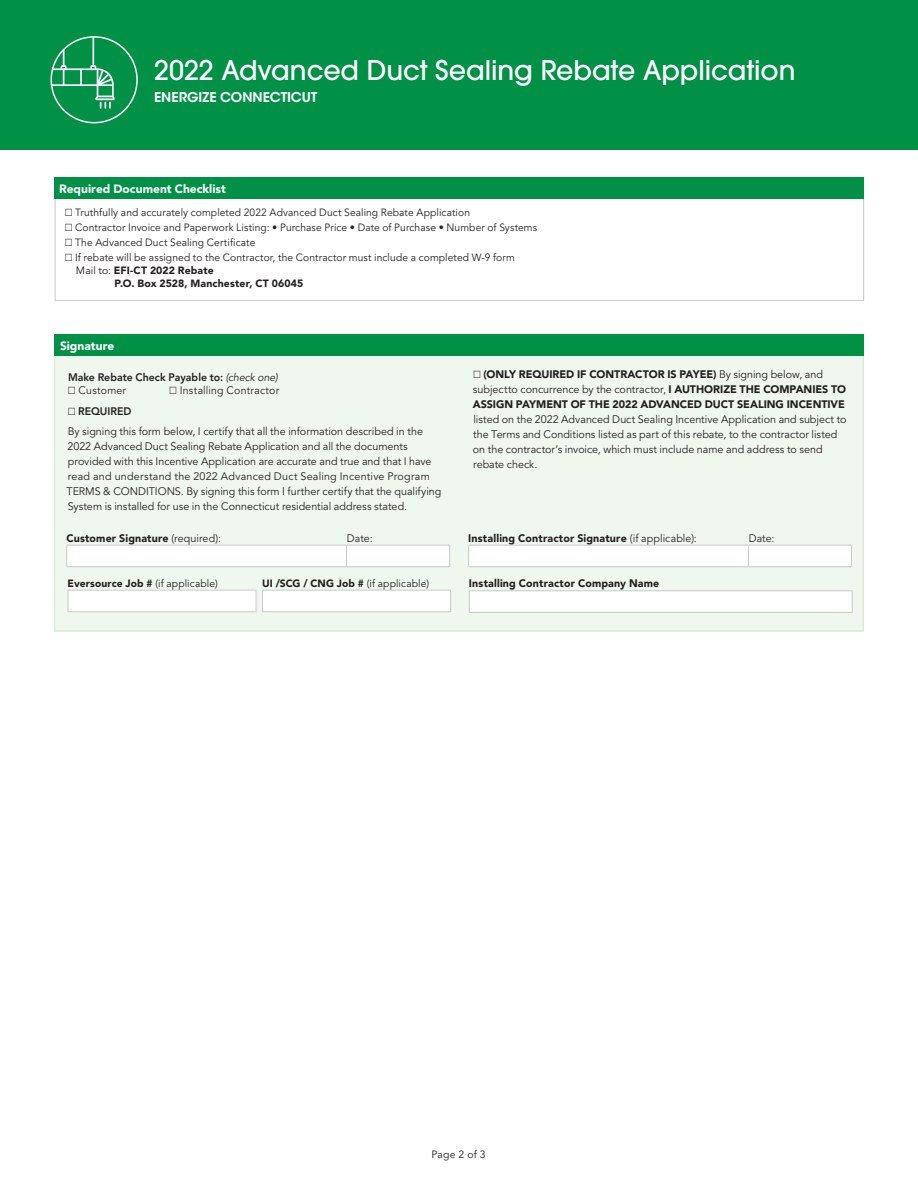
<style>
.page{position:relative;width:918px;height:1188px;background:#fff}
.page>*{position:absolute;margin:0;border:0;box-sizing:border-box;transform-origin:0 0}
.t1{font:500 27px "ITC Avant Garde Pro";letter-spacing:-.005em;color:#fff}
.t2{font:600 13.5px "ITC Avant Garde Std";letter-spacing:-.005em;color:#fff}
.t3{font:900 12px "Avenir LT Std";color:#fff}
.t4{font:10.8px/15px "Avenir LT Std";color:#231f20}
.t5{font:900 10.8px/15px "Avenir LT Std";letter-spacing:.005em;color:#231f20}
.t6{font:800 10.8px "Avenir LT Std";color:#231f20}
.t7{font:10.8px "Avenir LT Std";letter-spacing:.02em;color:#231f20}
.t8{font:10.5px "Avenir LT Std";letter-spacing:.01em;color:#231f20}
.t9{font:900 10.5px "Avenir LT Std";letter-spacing:.01em;color:#231f20}
.s1{font-weight:400}
.s2{font-weight:400;font-style:italic}
.s3{font-weight:800}
</style>
<div class="page">
<div style="left:0;top:0;width:918px;height:150px;background:#009147"></div>
<div style="left:54px;top:355px;width:809px;height:276px;background:#f0f7ee"></div>
<div style="left:54px;top:354px;width:810px;height:278px;border:2px solid #d9ecd4"></div>
<div style="left:54px;top:335px;width:810px;height:21px;background:#009147"></div>
<div style="left:66px;top:545px;width:384px;height:21px;background:#fff"></div>
<hr style="left:66px;top:566px;width:281px;height:1px;background:#c7c9cb">
<hr style="left:347px;top:566px;width:103px;height:1px;background:#c7c9cb">
<div style="left:468px;top:545px;width:384px;height:21px;background:#fff"></div>
<hr style="left:468px;top:566px;width:280px;height:1px;background:#c7c9cb">
<hr style="left:748px;top:566px;width:104px;height:1px;background:#c7c9cb">
<div style="left:469px;top:591px;width:383px;height:21px;background:#fff"></div>
<hr style="left:469px;top:590px;width:384px;height:1px;background:#c7c9cb">
<svg style="left:469px;top:591px;width:1px;height:21px"></svg>
<svg style="left:852px;top:591px;width:1px;height:21px"></svg>
<hr style="left:469px;top:612px;width:384px;height:1px;background:#c7c9cb">
<div style="left:55px;top:197px;width:809px;height:104px;border:1px solid #c7c9cb"></div>
<div style="left:55px;top:178px;width:809px;height:21px;background:#009147"></div>
<div style="left:68px;top:590px;width:188px;height:22px;background:#fff"></div>
<hr style="left:68px;top:590px;width:188px;height:1px;background:#c7c9cb">
<svg style="left:68px;top:591px;width:1px;height:20px"></svg>
<hr style="left:68px;top:611px;width:188px;height:1px;background:#c7c9cb">
<div style="left:262px;top:590px;width:189px;height:22px;background:#fff"></div>
<hr style="left:262px;top:590px;width:189px;height:1px;background:#c7c9cb">
<svg style="left:256px;top:591px;width:7px;height:20px"></svg>
<svg style="left:450px;top:591px;width:1px;height:20px"></svg>
<hr style="left:262px;top:611px;width:189px;height:1px;background:#c7c9cb">
<div style="left:50px;top:36px;width:88px;height:87px;border:2px solid #fff;border-radius:50%"></div>
<svg style="left:52px;top:37px;width:63px;height:72px"></svg>
<h1 class="t1" style="left:154px;top:53px;width:643px">2022 Advanced Duct Sealing Rebate Application</h1>
<p class="t2" style="left:154px;top:88px;width:165px">ENERGIZE CONNECTICUT</p>
<p class="t3" style="left:59px;top:182px;width:168px">Required Document Checklist</p>
<p class="t8" style="left:65px;top:206px;width:407px">◻ Truthfully and accurately completed 2022 Advanced Duct Sealing Rebate Application</p>
<p class="t8" style="left:65px;top:221px;width:474px">◻ Contractor Invoice and Paperwork Listing: • Purchase Price • Date of Purchase • Number of Systems</p>
<p class="t8" style="left:65px;top:236px;width:192px">◻ The Advanced Duct Sealing Certificate</p>
<p class="t8" style="left:65px;top:251px;width:452px">◻ If rebate will be assigned to the Contractor, the Contractor must include a completed W-9 form</p>
<p class="t9" style="left:76px;top:264px;width:139px"><span class="s1">Mail to:</span> EFI-CT 2022 Rebate</p>
<p class="t9" style="left:115px;top:277px;width:190px">P.O. Box 2528, Manchester, CT 06045</p>
<p class="t3" style="left:60px;top:338px;width:56px">Signature</p>
<p class="t6" style="left:68px;top:370px;width:211px">Make Rebate Check Payable to: <span class="s2">(check one)</span></p>
<p class="t7" style="left:68px;top:384px;width:60px">◻ Customer</p>
<p class="t7" style="left:169px;top:384px;width:112px">◻ Installing Contractor</p>
<p class="t4" style="left:68px;top:402px;width:357px;line-height:19.8px">◻ <span class="s3">REQUIRED<br></span>By signing this form below, I certify that all the information described in the</p>
<p class="t4" style="left:67px;top:439px;width:376px">2022 Advanced Duct Sealing Rebate Application and all the documents provided with this Incentive Application are accurate and true and that I have read and understand the 2022 Advanced Duct Sealing Incentive Program TERMS &amp; CONDITIONS. By signing this form I further certify that the qualifying System is installed for use in the Connecticut residential address stated.</p>
<p class="t5" style="left:473px;top:366px;width:375px">◻ (ONLY REQUIRED IF CONTRACTOR IS PAYEE) <span class="s1">By signing below, and subjectto concurrence by the contractor,</span> I AUTHORIZE THE COMPANIES TO<br>ASSIGN PAYMENT OF THE 2022 ADVANCED DUCT SEALING INCENTIVE</p>
<p class="t4" style="left:473px;top:412px;width:375px">listed on the 2022 Advanced Duct Sealing Incentive Application and subject to the Terms and Conditions listed as part of this rebate, to the contractor listed on the contractor’s invoice, which must include name and address to send rebate check.</p>
<p class="t5" style="left:66px;top:530px;width:156px">Customer Signature <span class="s1">(required):</span></p>
<p class="t4" style="left:347px;top:531px;width:27px">Date:</p>
<p class="t5" style="left:468px;top:530px;width:230px">Installing Contractor Signature <span class="s1">(if applicable):</span></p>
<p class="t4" style="left:749px;top:531px;width:27px">Date:</p>
<p class="t5" style="left:469px;top:576px;width:192px">Installing Contractor Company Name</p>
<p class="t9" style="left:68px;top:577px;width:152px">Eversource Job # <span class="s1">(if applicable)</span></p>
<p class="t9" style="left:262px;top:577px;width:168px">UI /SCG / CNG Job # <span class="s1">(if applicable)</span></p>
<p class="t8" style="left:431px;top:1148px;width:56px">Page 2 of 3</p>
</div>
